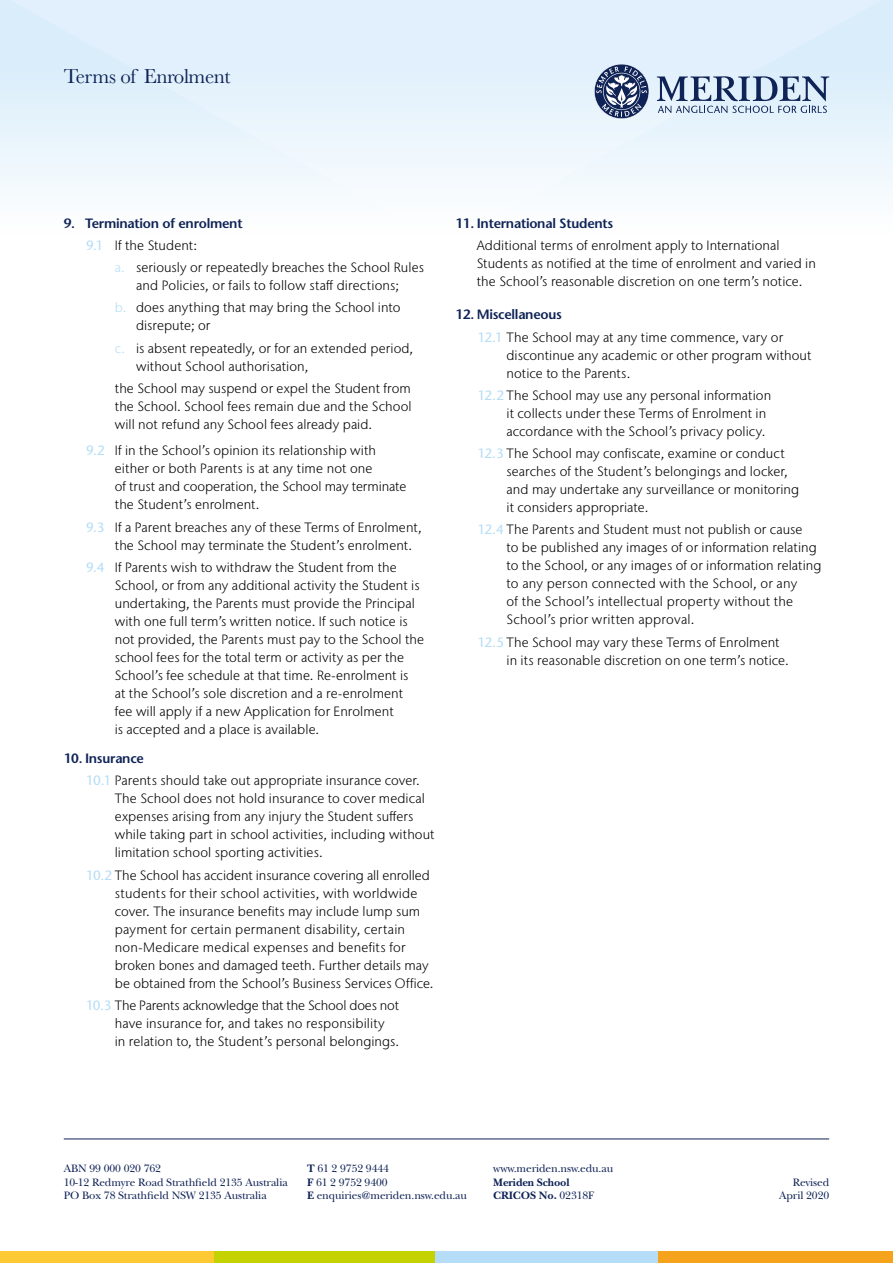
<style>
.page{position:relative;width:893px;height:1263px;background:#fff}
.page>*{position:absolute;margin:0;border:0;box-sizing:border-box;transform-origin:0 0}
.t1{font:21px "Baskerville";letter-spacing:-.02em;color:#0f2356}
.t2{font:300 13.5px/18px "Stone Sans IIITC Std";letter-spacing:.005em;color:#000}
.t3{font:600 13.5px "Stone Sans";letter-spacing:-.02em;color:#0f2356}
.t4{font:11.25px/13.5px "New Baskerville";letter-spacing:-.01em;color:#0f2356}
.t5{font:700 11.25px/13.5px "New Baskerville";letter-spacing:-.01em;color:#0f2356}
.s1{font-family:"Stone Sans";font-weight:400;color:#b5ddf7}
.s2{color:#b5ddf7}
.s3{font-weight:700}
.s4{font-weight:400}
</style>
<div class="page">
<svg style="left:0;top:0;width:893px;height:190px;fill:#e3f2fc"></svg>
<svg style="left:657px;top:76px;width:172px;height:37px;background:#a2b3ca"></svg>
<svg style="left:594px;top:64px;width:55px;height:55px;background:#7684a2"></svg>
<div style="left:0;top:1251px;width:214px;height:12px;background:#feca33"></div>
<div style="left:214px;top:1251px;width:221px;height:12px;background:#c3d200"></div>
<div style="left:435px;top:1251px;width:223px;height:12px;background:#b5ddf7"></div>
<div style="left:658px;top:1251px;width:235px;height:12px;background:#f5a31d"></div>
<hr style="left:64px;top:1138px;width:765px;height:1px;background:#0f2356">
<h1 class="t1" style="left:64px;top:62px;width:168px">Terms of Enrolment</h1>
<p class="t3" style="left:64px;top:215px;width:180px">9. Termination of enrolment</p>
<p class="t2" style="left:115px;top:234px;width:311px;line-height:22.2px;text-indent:-29px"><span class="s1">9.1</span> If the Student:<br><span class="s2">a.</span> seriously or repeatedly breaches the School Rules</p>
<p class="t2" style="left:115px;top:274px;width:287px;line-height:22.2px;text-align:right">and Policies, or fails to follow staff directions;<br><span class="s2">b.</span> does anything that may bring the School into</p>
<p class="t2" style="left:115px;top:315px;width:300px;line-height:22.2px;text-indent:21px">disrepute; or<br><span class="s2">c.</span> is absent repeatedly, or for an extended period,</p>
<p class="t2" style="left:115px;top:355px;width:298px;line-height:22.2px;text-indent:21px">without School authorisation,<br>the School may suspend or expel the Student from</p>
<p class="t2" style="left:115px;top:397px;width:298px">the School. School fees remain due and the School will not refund any School fees already paid.</p>
<p class="t2" style="left:115px;top:442px;width:293px;text-indent:-29px"><span class="s1">9.2</span> If in the School’s opinion its relationship with either or both Parents is at any time not one<br>of trust and cooperation, the School may terminate the Student’s enrolment.</p>
<p class="t2" style="left:115px;top:518px;width:308px;text-indent:-29px"><span class="s1">9.3</span> If a Parent breaches any of these Terms of Enrolment, the School may terminate the Student’s enrolment.</p>
<p class="t2" style="left:115px;top:558px;width:311px;text-indent:-29px"><span class="s1">9.4</span> If Parents wish to withdraw the Student from the School, or from any additional activity the Student is undertaking, the Parents must provide the Principal with one full term’s written notice. If such notice is not provided, the Parents must pay to the School the school fees for the total term or activity as per the School’s fee schedule at that time. Re-enrolment is<br>at the School’s sole discretion and a re-enrolment fee will apply if a new Application for Enrolment<br>is accepted and a place is available.</p>
<p class="t3" style="left:64px;top:750px;width:82px">10. Insurance</p>
<p class="t2" style="left:115px;top:772px;width:321px;text-indent:-29px"><span class="s1">10.1</span> Parents should take out appropriate insurance cover.<br>The School does not hold insurance to cover medical expenses arising from any injury the Student suffers while taking part in school activities, including without limitation school sporting activities.</p>
<p class="t2" style="left:115px;top:866px;width:320px;text-indent:-29px"><span class="s1">10.2</span> The School has accident insurance covering all enrolled students for their school activities, with worldwide cover. The insurance benefits may include lump sum payment for certain permanent disability, certain non-Medicare medical expenses and benefits for broken bones and damaged teeth. Further details may be obtained from the School’s Business Services Office.</p>
<p class="t2" style="left:115px;top:996px;width:286px;text-indent:-29px"><span class="s1">10.3</span> The Parents acknowledge that the School does not have insurance for, and takes no responsibility<br>in relation to, the Student’s personal belongings.</p>
<p class="t3" style="left:455px;top:215px;width:159px">11. International Students</p>
<p class="t2" style="left:477px;top:236px;width:341px">Additional terms of enrolment apply to International<br>Students as notified at the time of enrolment and varied in the School’s reasonable discretion on one term’s notice.</p>
<p class="t3" style="left:455px;top:306px;width:108px">12. Miscellaneous</p>
<p class="t2" style="left:506px;top:328px;width:306px;text-indent:-29px"><span class="s1">12.1</span> The School may at any time commence, vary or discontinue any academic or other program without notice to the Parents.</p>
<p class="t2" style="left:506px;top:386px;width:266px;text-indent:-29px"><span class="s1">12.2</span> The School may use any personal information it collects under these Terms of Enrolment in accordance with the School’s privacy policy.</p>
<p class="t2" style="left:506px;top:444px;width:294px;text-indent:-29px"><span class="s1">12.3</span> The School may confiscate, examine or conduct searches of the Student’s belongings and locker, and may undertake any surveillance or monitoring it considers appropriate.</p>
<p class="t2" style="left:506px;top:521px;width:316px;text-indent:-29px"><span class="s1">12.4</span> The Parents and Student must not publish or cause<br>to be published any images of or information relating to the School, or any images of or information relating to any person connected with the School, or any<br>of the School’s intellectual property without the School’s prior written approval.</p>
<p class="t2" style="left:506px;top:633px;width:284px;text-indent:-29px"><span class="s1">12.5</span> The School may vary these Terms of Enrolment in its reasonable discretion on one term’s notice.</p>
<p class="t4" style="left:64px;top:1162px;width:225px">ABN 99 000 020 762<br>10-12 Redmyre Road Strathfield 2135 Australia<br>PO Box 78 Strathfield NSW 2135 Australia</p>
<p class="t4" style="left:307px;top:1162px;width:162px"><span class="s3">T</span> 61 2 9752 9444<br><span class="s3">F</span> 61 2 9752 9400<br><span class="s3">E</span> enquiries@meriden.nsw.edu.au</p>
<p class="t4" style="left:493px;top:1162px;width:121px">www.meriden.nsw.edu.au</p>
<p class="t5" style="left:493px;top:1175px;width:103px">Meriden School<br>CRICOS No. <span class="s4">02318F</span></p>
<p class="t4" style="left:779px;top:1175px;width:52px;text-align:right">Revised<br>April 2020</p>
</div>
